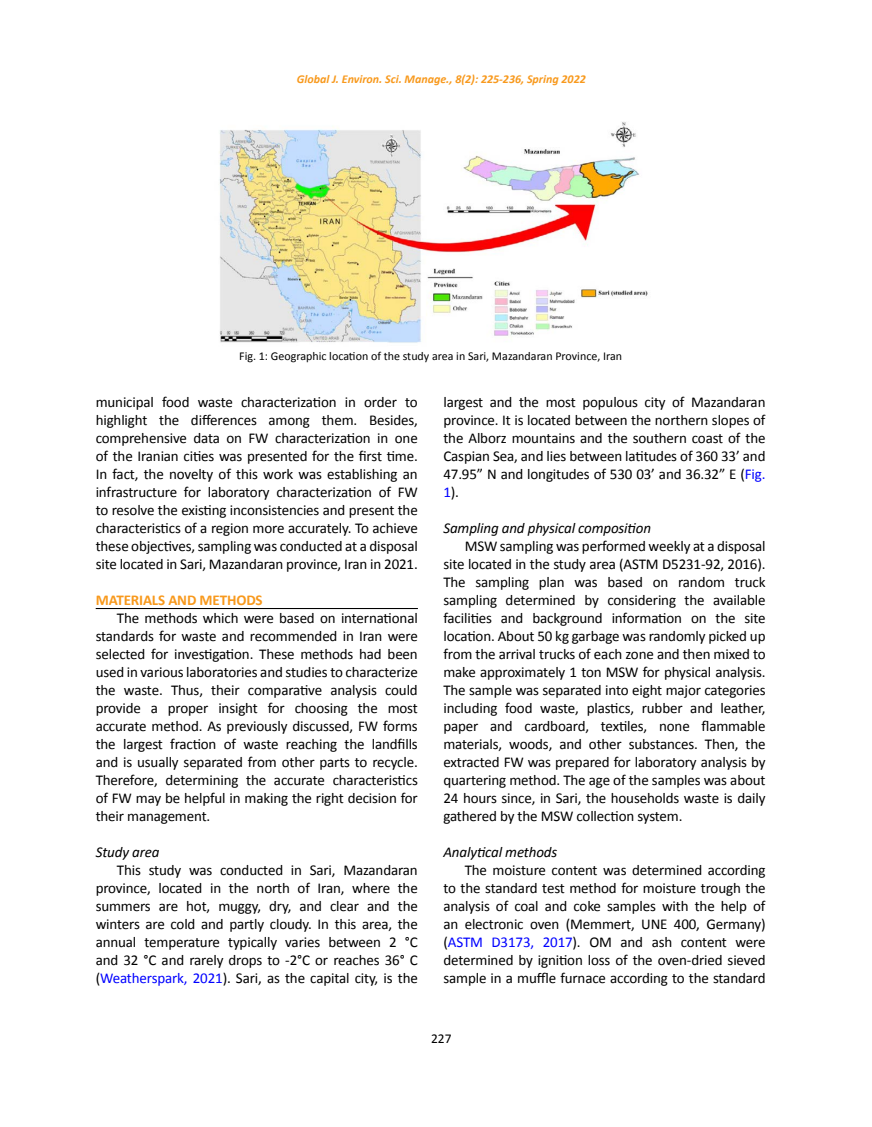
<style>
.page{position:relative;width:872px;height:1127px;background:#fff}
.page>*{position:absolute;margin:0;border:0;box-sizing:border-box;transform-origin:0 0}
.t1{font:15px/18px "Calibri";letter-spacing:-.01em;color:#000;text-align:justify}
.t2{font:italic 15px "Calibri";letter-spacing:-.01em;color:#000}
.t3{font:700 15px "Calibri";letter-spacing:-.01em;color:#f8991d}
.t4{font:13.5px "Calibri";color:#000}
.t5{font:12px "Calibri";color:#000}
.t6{font:italic 700 12px "Calibri";color:#f8991d}
.s1{color:#00f}
</style>
<div class="page">
<hr style="left:96px;top:608px;width:322px;height:1px;background:#000">
<img style="left:219px;top:122px;width:429px;height:221px">
<p class="t6" style="left:297px;top:70px;width:290px">Global J. Environ. Sci. Manage., 8(2): 225-236, Spring 2022</p>
<p class="t5" style="left:239px;top:349px;width:384px">Fig. 1: Geographic location of the study area in Sari, Mazandaran Province, Iran</p>
<p class="t1" style="left:96px;top:393px;width:324px">municipal food waste characterization in order to highlight the differences among them. Besides, comprehensive data on FW characterization in one of the Iranian cities was presented for the first time.<br>In fact, the novelty of this work was establishing an infrastructure for laboratory characterization of FW to resolve the existing inconsistencies and present the characteristics of a region more accurately. To achieve these objectives, sampling was conducted at a disposal site located in Sari, Mazandaran province, Iran in 2021.</p>
<p class="t3" style="left:96px;top:589px;width:168px">MATERIALS AND METHODS</p>
<p class="t1" style="left:96px;top:609px;width:324px;text-indent:21px">The methods which were based on international standards for waste and recommended in Iran were selected for investigation. These methods had been used in various laboratories and studies to characterize the waste. Thus, their comparative analysis could provide a proper insight for choosing the most accurate method. As previously discussed, FW forms the largest fraction of waste reaching the landfills and is usually separated from other parts to recycle.<br>Therefore, determining the accurate characteristics of FW may be helpful in making the right decision for their management.</p>
<p class="t2" style="left:96px;top:841px;width:65px">Study area</p>
<p class="t1" style="left:96px;top:861px;width:324px;text-indent:21px">This study was conducted in Sari, Mazandaran province, located in the north of Iran, where the summers are hot, muggy, dry, and clear and the winters are cold and partly cloudy. In this area, the annual temperature typically varies between 2 °C and 32 °C and rarely drops to -2°C or reaches 36° C (<span class="s1">Weatherspark, 2021</span>). Sari, as the capital city, is the</p>
<p class="t1" style="left:443px;top:393px;width:324px">largest and the most populous city of Mazandaran province. It is located between the northern slopes of the Alborz mountains and the southern coast of the Caspian Sea, and lies between latitudes of 360 33’ and 47.95” N and longitudes of 530 03’ and 36.32” E (<span class="s1">Fig.<br>1</span>).</p>
<p class="t2" style="left:443px;top:517px;width:209px">Sampling and physical composition</p>
<p class="t1" style="left:443px;top:537px;width:324px;text-indent:21px">MSW sampling was performed weekly at a disposal site located in the study area (ASTM D5231-92, 2016).<br>The sampling plan was based on random truck sampling determined by considering the available facilities and background information on the site location. About 50 kg garbage was randomly picked up from the arrival trucks of each zone and then mixed to make approximately 1 ton MSW for physical analysis.<br>The sample was separated into eight major categories including food waste, plastics, rubber and leather, paper and cardboard, textiles, none flammable materials, woods, and other substances. Then, the extracted FW was prepared for laboratory analysis by quartering method. The age of the samples was about 24 hours since, in Sari, the households waste is daily gathered by the MSW collection system.</p>
<p class="t2" style="left:443px;top:841px;width:115px">Analytical methods</p>
<p class="t1" style="left:443px;top:861px;width:324px;text-indent:21px">The moisture content was determined according to the standard test method for moisture trough the analysis of coal and coke samples with the help of an electronic oven (Memmert, UNE 400, Germany) (<span class="s1">ASTM D3173, 2017</span>). OM and ash content were determined by ignition loss of the oven-dried sieved sample in a muffle furnace according to the standard</p>
<p class="t4" style="left:431px;top:1030px;width:22px">227</p>
</div>
